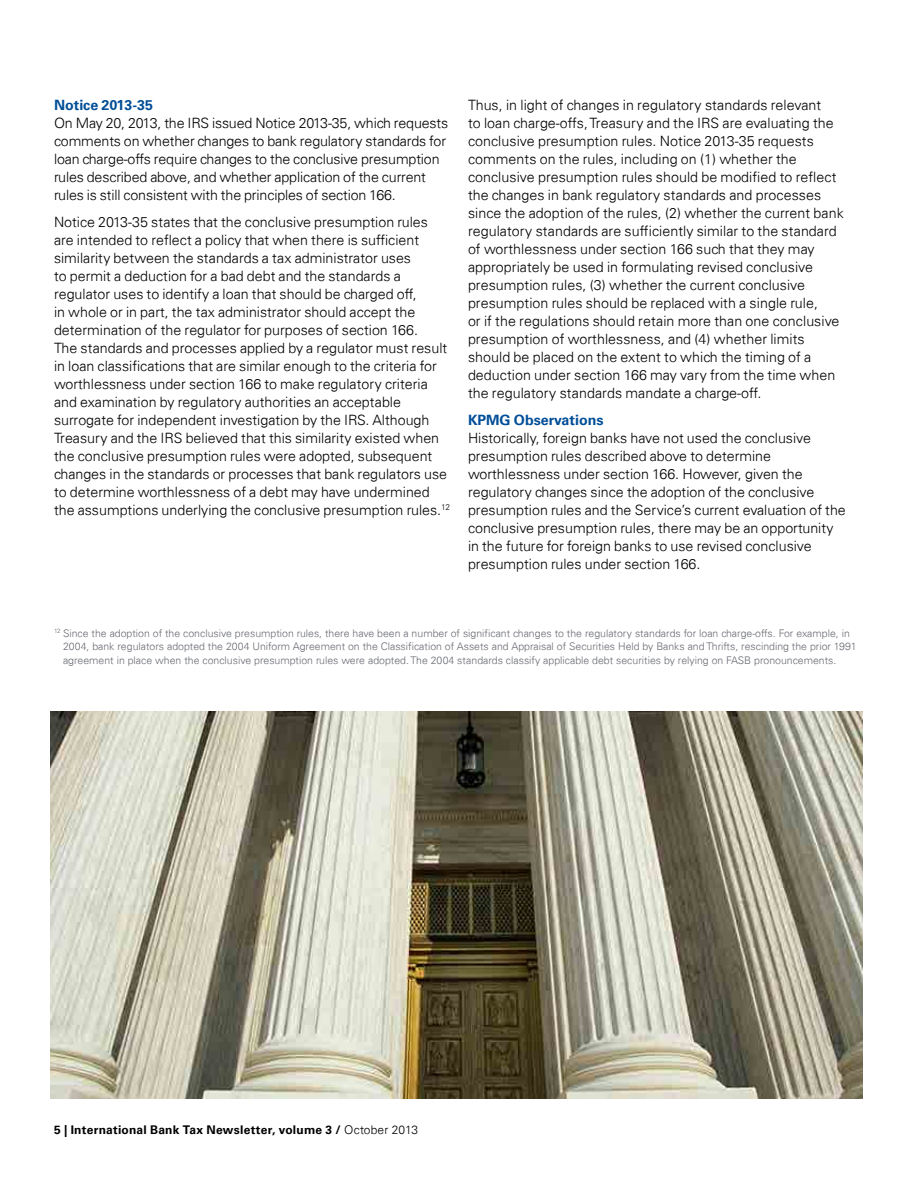
<style>
.page{position:relative;width:918px;height:1188px;background:#fff}
.page>*{position:absolute;margin:0;border:0;box-sizing:border-box;transform-origin:0 0}
.t1{font:300 14.25px/18px "Univers 45";color:#000}
.t2{font:700 14.25px "Univers 65";color:#004e98}
.t3{font:700 12px "Univers 65";letter-spacing:.02em;color:#000}
.t4{font:300 10.5px/13.5px "Univers 45";color:#696b73}
.s1{font-family:"Univers 45";font-weight:300}
</style>
<div class="page">
<img style="left:51px;top:711px;width:811px;height:388px">
<p class="t2" style="left:54px;top:96px;width:101px">Notice 2013-35</p>
<p class="t1" style="left:54px;top:114px;width:396px">On May 20, 2013, the IRS issued Notice 2013-35, which requests comments on whether changes to bank regulatory standards for loan charge-offs require changes to the conclusive presumption rules described above, and whether application of the current rules is still consistent with the principles of section 166.</p>
<p class="t1" style="left:54px;top:213px;width:397px">Notice 2013-35 states that the conclusive presumption rules are intended to reflect a policy that when there is sufficient similarity between the standards a tax administrator uses<br>to permit a deduction for a bad debt and the standards a regulator uses to identify a loan that should be charged off,<br>in whole or in part, the tax administrator should accept the determination of the regulator for purposes of section 166.<br>The standards and processes applied by a regulator must result in loan classifications that are similar enough to the criteria for worthlessness under section 166 to make regulatory criteria and examination by regulatory authorities an acceptable surrogate for independent investigation by the IRS. Although Treasury and the IRS believed that this similarity existed when the conclusive presumption rules were adopted, subsequent changes in the standards or processes that bank regulators use to determine worthlessness of a debt may have undermined the assumptions underlying the conclusive presumption rules.<sup>12</sup></p>
<p class="t1" style="left:468px;top:96px;width:377px">Thus, in light of changes in regulatory standards relevant<br>to loan charge-offs, Treasury and the IRS are evaluating the conclusive presumption rules. Notice 2013-35 requests comments on the rules, including on (1) whether the conclusive presumption rules should be modified to reflect the changes in bank regulatory standards and processes since the adoption of the rules, (2) whether the current bank regulatory standards are sufficiently similar to the standard of worthlessness under section 166 such that they may appropriately be used in formulating revised conclusive presumption rules, (3) whether the current conclusive presumption rules should be replaced with a single rule,<br>or if the regulations should retain more than one conclusive presumption of worthlessness, and (4) whether limits should be placed on the extent to which the timing of a deduction under section 166 may vary from the time when the regulatory standards mandate a charge-off.</p>
<p class="t2" style="left:468px;top:411px;width:137px">KPMG Observations</p>
<p class="t1" style="left:468px;top:429px;width:379px">Historically, foreign banks have not used the conclusive presumption rules described above to determine worthlessness under section 166. However, given the regulatory changes since the adoption of the conclusive presumption rules and the Service’s current evaluation of the conclusive presumption rules, there may be an opportunity in the future for foreign banks to use revised conclusive presumption rules under section 166.</p>
<p class="t4" style="left:63px;top:626px;width:795px;text-indent:-9px"><sup>12</sup> Since the adoption of the conclusive presumption rules, there have been a number of significant changes to the regulatory standards for loan charge-offs. For example, in<br>2004, bank regulators adopted the 2004 Uniform Agreement on the Classification of Assets and Appraisal of Securities Held by Banks and Thrifts, rescinding the prior 1991 agreement in place when the conclusive presumption rules were adopted. The 2004 standards classify applicable debt securities by relying on FASB pronouncements.</p>
<p class="t3" style="left:54px;top:1123px;width:366px">5 | International Bank Tax Newsletter, volume 3 / <span class="s1">October 2013</span></p>
</div>
